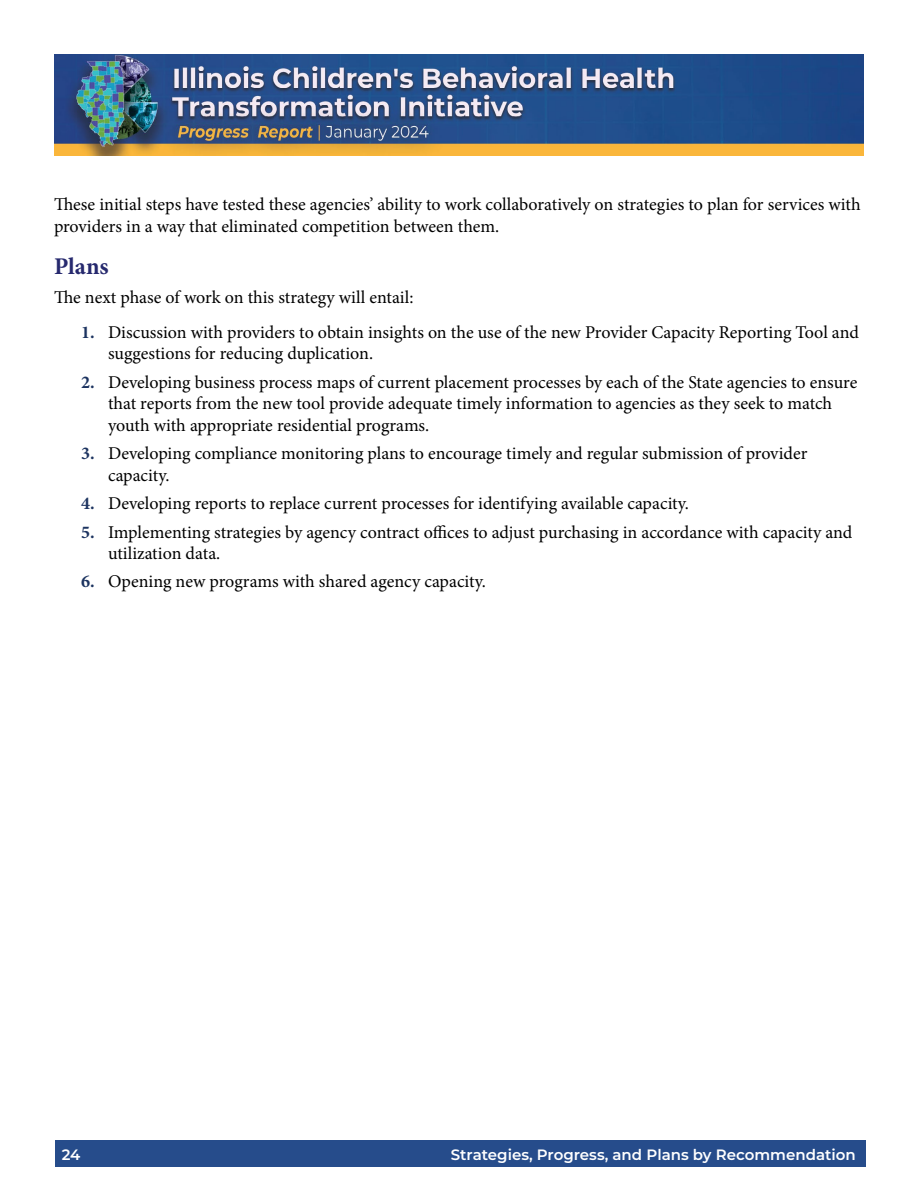
<style>
.page{position:relative;width:918px;height:1188px;background:#fff}
.page>*{position:absolute;margin:0;border:0;box-sizing:border-box;transform-origin:0 0}
.Header_3{font:700 24px "Minion Pro";color:#26296e}
.Norm_12_14{font:18px/21.6px "Minion Pro";color:#000}
.t1{font:600 15px "Montserrat";color:#fff}
.s1{font-weight:700;color:#1c3360}
</style>
<div class="page">
<div style="left:55px;top:1140px;width:810px;height:27px;background:#264c8b"></div>
<img style="left:54px;top:54px;width:810px;height:102px">
<p class="Norm_12_14" style="left:54px;top:194px;width:808px">These initial steps have tested these agencies’ ability to work collaboratively on strategies to plan for services with providers in a way that eliminated competition between them.</p>
<h3 class="Header_3" style="left:54px;top:250px;width:56px">Plans</h3>
<p class="Norm_12_14" style="left:54px;top:286px;width:361px">The next phase of work on this strategy will entail:</p>
<p class="Norm_12_14" style="left:108px;top:321px;width:752px;text-indent:-27px"><span class="s1">1.</span> Discussion with providers to obtain insights on the use of the new Provider Capacity Reporting Tool and suggestions for reducing duplication.</p>
<p class="Norm_12_14" style="left:108px;top:371px;width:751px;text-indent:-27px"><span class="s1">2.</span> Developing business process maps of current placement processes by each of the State agencies to ensure that reports from the new tool provide adequate timely information to agencies as they seek to match youth with appropriate residential programs.</p>
<p class="Norm_12_14" style="left:108px;top:443px;width:701px;text-indent:-27px"><span class="s1">3.</span> Developing compliance monitoring plans to encourage timely and regular submission of provider capacity.</p>
<p class="Norm_12_14" style="left:81px;top:493px;width:609px"><span class="s1">4.</span> Developing reports to replace current processes for identifying available capacity.</p>
<p class="Norm_12_14" style="left:108px;top:521px;width:746px;text-indent:-27px"><span class="s1">5.</span> Implementing strategies by agency contract offices to adjust purchasing in accordance with capacity and utilization data.</p>
<p class="Norm_12_14" style="left:81px;top:571px;width:406px"><span class="s1">6.</span> Opening new programs with shared agency capacity.</p>
<p class="t1" style="left:62px;top:1144px;width:20px">24</p>
<p class="t1" style="left:451px;top:1144px;width:406px">Strategies, Progress, and Plans by Recommendation</p>
</div>
